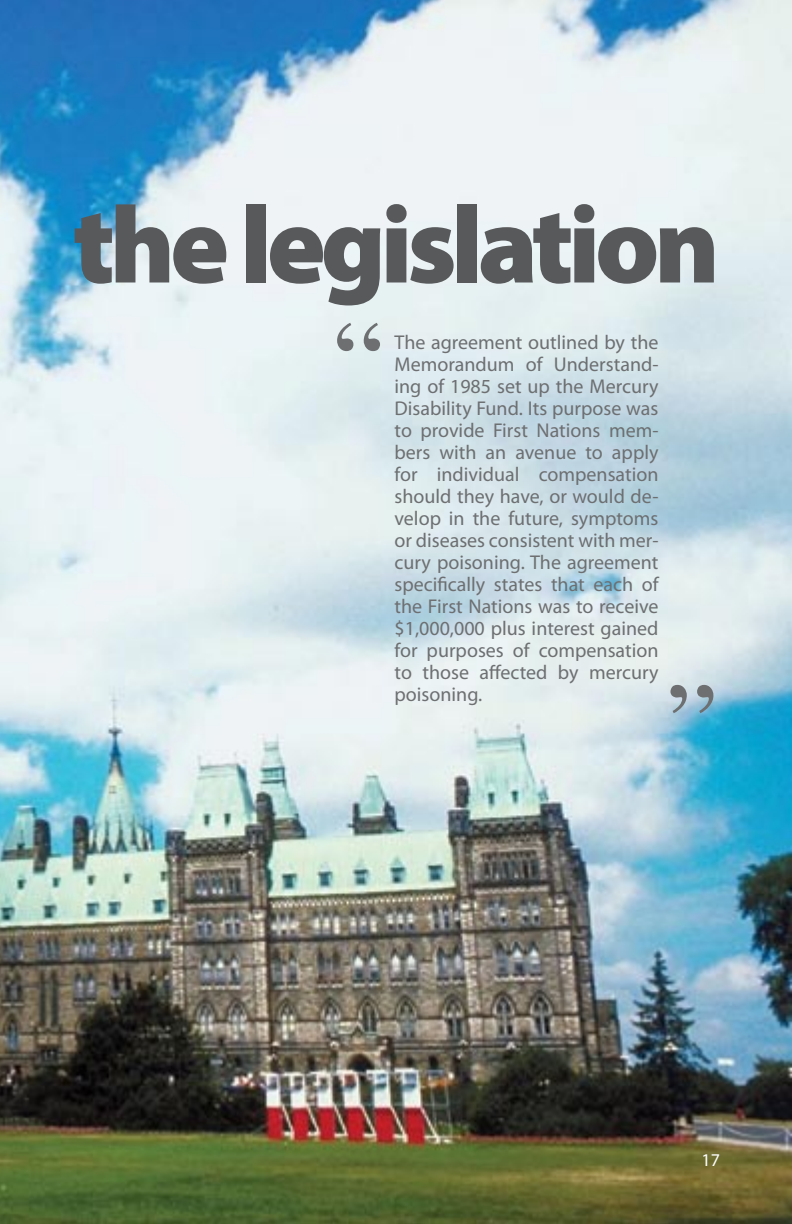
<style>
.page{position:relative;width:792px;height:1224px;background:#fff}
.page>*{position:absolute;margin:0;border:0;box-sizing:border-box;transform-origin:0 0}
.t1{font:116px "Times";color:#6d6f71}
.t2{font:900 110px "Myriad Pro";letter-spacing:-.05em;color:#58595b}
.t3{font:20px/22px "Myriad Pro";color:#6d6f71;text-align:justify}
.t4{font:18px "Myriad Pro";color:#fff}
</style>
<div class="page">
<img style="left:0;top:0;width:792px;height:1224px">
<h2 class="t2" style="left:73px;top:172px;width:649px">the legislation</h2>
<h1 class="t1" style="left:334px;top:254px;width:53px">“</h1>
<p class="t3" style="left:395px;top:331px;width:266px">The agreement outlined by the Memorandum of Understand&shy;ing of 1 985 set up the Mercury Disability Fund. Its purpose was to provide First Nations mem&shy;bers with an avenue to apply for individual compensation should they have, or would de&shy;velop in the future, symptoms or diseases consistent with mer&shy;cury poisoning. The agreement specifically states that each of the First Nations was to receive $1 ,000,000 plus interest gained for purposes of compensation to those affected by mercury poisoning.</p>
<h1 class="t1" style="left:717px;top:782px;width:53px;rotate:-180deg">“</h1>
<p class="t4" style="left:702px;top:1148px;width:20px">1 7</p>
</div>
